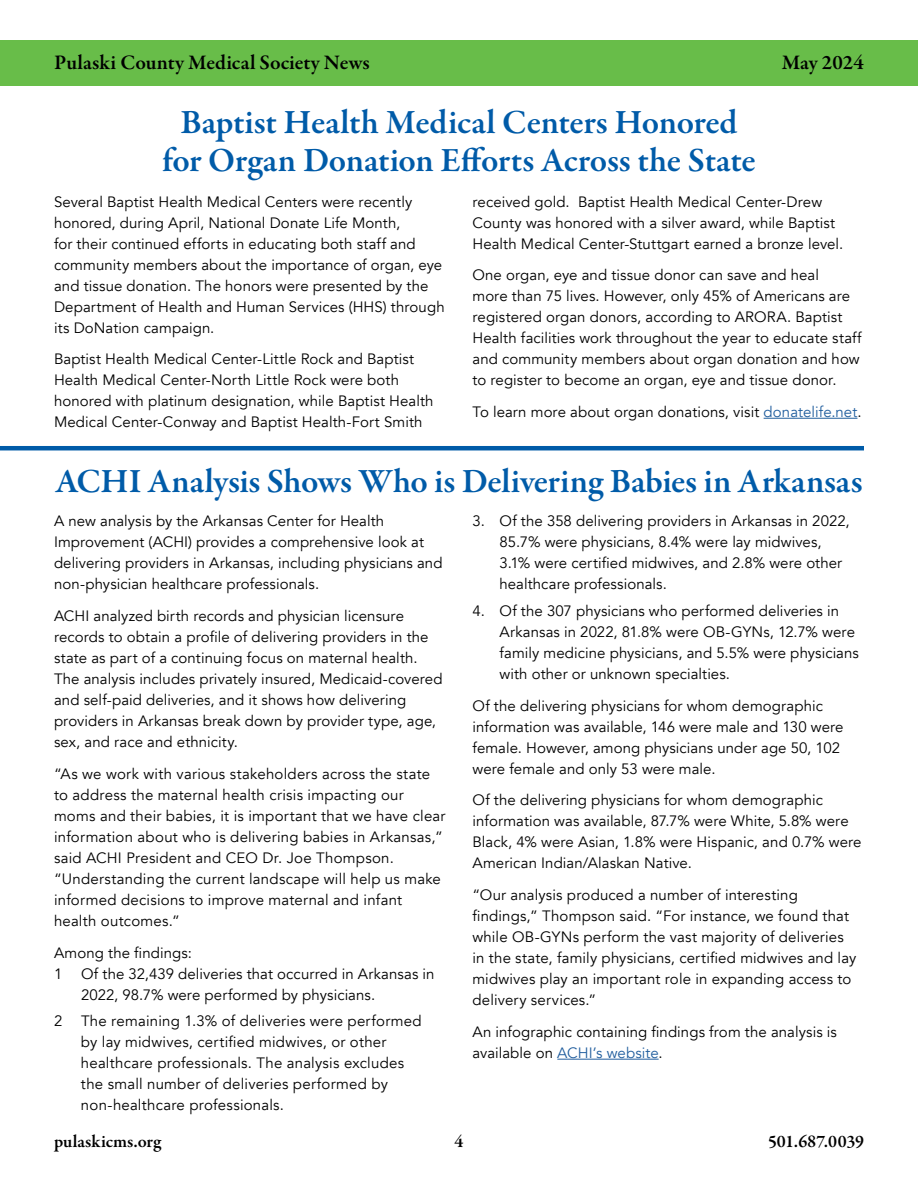
<style>
.page{position:relative;width:918px;height:1188px;background:#fff}
.page>*{position:absolute;margin:0;border:0;box-sizing:border-box;transform-origin:0 0}
.t1{font:600 34.5px/37.5px "Garamond Premr Pro";letter-spacing:-.005em;color:#005ba8;text-align:center}
.t2{font:600 21px "Garamond Premr Pro";color:#000}
.t3{font:600 18px "Garamond Premr Pro";color:#000}
.t4{font:15px/21px "Avenir";letter-spacing:.005em;color:#000}
.s1{color:#215e9e}
</style>
<div class="page">
<div style="left:0;top:40px;width:918px;height:46px;background:#68bd49"></div>
<hr style="left:0;top:446px;width:864px;height:4px;background:#005ba8">
<hr style="left:557px;top:1059px;width:102px;height:1px;background:#215e9e">
<hr style="left:764px;top:418px;width:93px;height:1px;background:#215e9e">
<h2 class="t2" style="left:54px;top:50px;width:317px">Pulaski County Medical Society News</h2>
<h2 class="t2" style="left:782px;top:50px;width:84px">May 2024</h2>
<h1 class="t1" style="left:162px;top:104px;width:595px">Baptist Health Medical Centers Honored for Organ Donation Efforts Across the State</h1>
<p class="t4" style="left:54px;top:191px;width:392px">Several Baptist Health Medical Centers were recently honored, during April, National Donate Life Month,<br>for their continued efforts in educating both staff and community members about the importance of organ, eye and tissue donation. The honors were presented by the Department of Health and Human Services (HHS) through its DoNation campaign.</p>
<p class="t4" style="left:54px;top:349px;width:381px">Baptist Health Medical Center-Little Rock and Baptist Health Medical Center-North Little Rock were both honored with platinum designation, while Baptist Health Medical Center-Conway and Baptist Health-Fort Smith</p>
<p class="t4" style="left:472px;top:191px;width:372px">received gold. Baptist Health Medical Center-Drew<br>County was honored with a silver award, while Baptist<br>Health Medical Center-Stuttgart earned a bronze level.</p>
<p class="t4" style="left:472px;top:265px;width:391px">One organ, eye and tissue donor can save and heal<br>more than 75 lives. However, only 45% of Americans are registered organ donors, according to ARORA. Baptist Health facilities work throughout the year to educate staff and community members about organ donation and how to register to become an organ, eye and tissue donor.</p>
<p class="t4" style="left:472px;top:402px;width:391px">To learn more about organ donations, visit <span class="s1">donatelife.net</span>.</p>
<h1 class="t1" style="left:55px;top:463px;width:809px">ACHI Analysis Shows Who is Delivering Babies in Arkansas</h1>
<p class="t4" style="left:54px;top:511px;width:390px">A new analysis by the Arkansas Center for Health Improvement (ACHI) provides a comprehensive look at delivering providers in Arkansas, including physicians and non-physician healthcare professionals.</p>
<p class="t4" style="left:54px;top:606px;width:390px">ACHI analyzed birth records and physician licensure records to obtain a profile of delivering providers in the state as part of a continuing focus on maternal health.<br>The analysis includes privately insured, Medicaid-covered and self-paid deliveries, and it shows how delivering providers in Arkansas break down by provider type, age, sex, and race and ethnicity.</p>
<p class="t4" style="left:54px;top:764px;width:393px">“As we work with various stakeholders across the state to address the maternal health crisis impacting our moms and their babies, it is important that we have clear information about who is delivering babies in Arkansas,” said ACHI President and CEO Dr. Joe Thompson. “Understanding the current landscape will help us make informed decisions to improve maternal and infant health outcomes.”</p>
<p class="t4" style="left:54px;top:942px;width:140px">Among the findings:</p>
<p class="t4" style="left:54px;top:963px;width:382px">1 Of the 32,439 deliveries that occurred in Arkansas in</p>
<p class="t4" style="left:81px;top:984px;width:296px">2022, 98.7% were performed by physicians.</p>
<p class="t4" style="left:81px;top:1011px;width:342px;text-indent:-27px">2 The remaining 1.3% of deliveries were performed by lay midwives, certified midwives, or other healthcare professionals. The analysis excludes the small number of deliveries performed by non-healthcare professionals.</p>
<p class="t4" style="left:500px;top:511px;width:352px;text-indent:-27px">3. Of the 358 delivering providers in Arkansas in 2022, 85.7% were physicians, 8.4% were lay midwives, 3.1% were certified midwives, and 2.8% were other healthcare professionals.</p>
<p class="t4" style="left:500px;top:600px;width:361px;text-indent:-27px">4. Of the 307 physicians who performed deliveries in Arkansas in 2022, 81.8% were OB-GYNs, 12.7% were family medicine physicians, and 5.5% were physicians with other or unknown specialties.</p>
<p class="t4" style="left:472px;top:695px;width:373px">Of the delivering physicians for whom demographic information was available, 146 were male and 130 were female. However, among physicians under age 50, 102 were female and only 53 were male.</p>
<p class="t4" style="left:472px;top:790px;width:391px">Of the delivering physicians for whom demographic information was available, 87.7% were White, 5.8% were Black, 4% were Asian, 1.8% were Hispanic, and 0.7% were American Indian/Alaskan Native.</p>
<p class="t4" style="left:472px;top:885px;width:385px">“Our analysis produced a number of interesting findings,” Thompson said. “For instance, we found that while OB-GYNs perform the vast majority of deliveries in the state, family physicians, certified midwives and lay midwives play an important role in expanding access to delivery services.”</p>
<p class="t4" style="left:472px;top:1022px;width:366px">An infographic containing findings from the analysis is available on <span class="s1">ACHI’s website</span>.</p>
<p class="t3" style="left:54px;top:1130px;width:109px">pulaskicms.org</p>
<p class="t3" style="left:455px;top:1130px;width:10px">4</p>
<p class="t3" style="left:768px;top:1130px;width:97px">501.687.0039</p>
</div>
